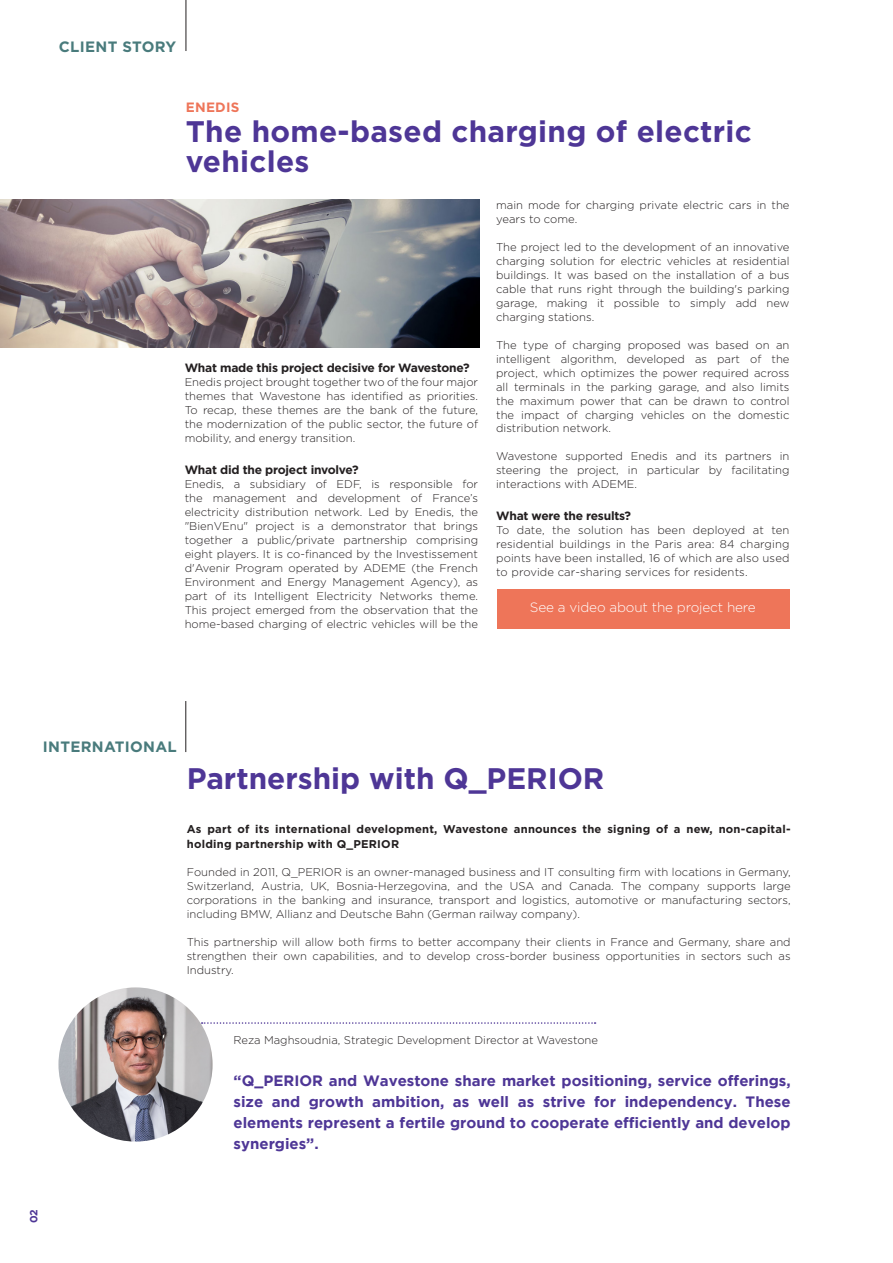
<style>
.page{position:relative;width:893px;height:1263px;background:#fff}
.page>*{position:absolute;margin:0;border:0;box-sizing:border-box;transform-origin:0 0}
.t1{font:700 29.7px/29.7px "Gotham";letter-spacing:.01em;color:#4e3696}
.t2{font:700 15px/21px "Gotham";color:#4e3696;text-align:justify}
.t3{font:700 15px "Gotham";letter-spacing:.02em;color:#497b7c}
.t4{font:300 13.5px "Gothamlight";letter-spacing:-.01em;color:#fff}
.t5{font:700 13.5px "Gotham";letter-spacing:.02em;color:#ee7559}
.t6{font:700 12px "Gotham";letter-spacing:-.02em;color:#231f20}
.t7{font:300 11.25px/14px "Gothamlight";color:#231f20;text-align:justify}
.t8{font:700 11.25px/15px "Gotham";letter-spacing:.02em;color:#231f20}
.t9{font:700 10.5px "Gotham";color:#4e3696}
</style>
<div class="page">
<div style="left:497px;top:589px;width:293px;height:40px;background:#ee7559"></div>
<hr style="left:186px;top:0;width:1px;height:51px;background:#231f20">
<img style="left:58px;top:987px;width:155px;height:154px;border-radius:77px">
<svg style="left:202px;top:1022px;width:394px;height:2px"></svg>
<hr style="left:186px;top:701px;width:1px;height:51px;background:#231f20">
<img style="left:0;top:199px;width:479px;height:149px">
<h2 class="t3" style="left:59px;top:38px;width:119px">CLIENT STORY</h2>
<p class="t5" style="left:186px;top:100px;width:55px">ENEDIS</p>
<h1 class="t1" style="left:186px;top:116px;width:568px">The home-based charging of electric vehicles</h1>
<p class="t6" style="left:185px;top:361px;width:286px">What made this project decisive for Wavestone?</p>
<p class="t7" style="left:185px;top:375px;width:295px">Enedis project brought together two of the four major themes that Wavestone has identified as priorities.<br>To recap, these themes are the bank of the future, the modernization of the public sector, the future of mobility, and energy transition.</p>
<p class="t6" style="left:185px;top:463px;width:176px">What did the project involve?</p>
<p class="t7" style="left:185px;top:477px;width:295px">Enedis, a subsidiary of EDF, is responsible for the management and development of France’s electricity distribution network. Led by Enedis, the "BienVEnu" project is a demonstrator that brings together a public/private partnership comprising eight players. It is co-financed by the Investissement d'Avenir Program operated by ADEME (the French Environment and Energy Management Agency), as part of its Intelligent Electricity Networks theme.<br>This project emerged from the observation that the home-based charging of electric vehicles will be the</p>
<p class="t7" style="left:496px;top:198px;width:295px">main mode for charging private electric cars in the years to come.</p>
<p class="t7" style="left:496px;top:240px;width:295px">The project led to the development of an innovative charging solution for electric vehicles at residential buildings. It was based on the installation of a bus cable that runs right through the building's parking garage, making it possible to simply add new charging stations.</p>
<p class="t7" style="left:496px;top:338px;width:295px">The type of charging proposed was based on an intelligent algorithm, developed as part of the project, which optimizes the power required across all terminals in the parking garage, and also limits the maximum power that can be drawn to control the impact of charging vehicles on the domestic distribution network.</p>
<p class="t7" style="left:496px;top:449px;width:295px">Wavestone supported Enedis and its partners in steering the project, in particular by facilitating interactions with ADEME.</p>
<p class="t6" style="left:496px;top:509px;width:136px">What were the results?</p>
<p class="t7" style="left:496px;top:523px;width:295px">To date, the solution has been deployed at ten residential buildings in the Paris area: 84 charging points have been installed, 16 of which are also used to provide car-sharing services for residents.</p>
<p class="t4" style="left:530px;top:600px;width:227px">See a video about the project here</p>
<h2 class="t3" style="left:43px;top:738px;width:135px">INTERNATIONAL</h2>
<h1 class="t1" style="left:187px;top:762px;width:419px">Partnership with Q_PERIOR</h1>
<p class="t8" style="left:187px;top:821px;width:605px">As part of its international development, Wavestone announces the signing of a new, non-capital&shy;holding partnership with Q_PERIOR</p>
<p class="t7" style="left:187px;top:865px;width:605px">Founded in 2011, Q_PERIOR is an owner-managed business and IT consulting firm with locations in Germany, Switzerland, Austria, UK, Bosnia-Herzegovina, and the USA and Canada. The company supports large corporations in the banking and insurance, transport and logistics, automotive or manufacturing sectors, including BMW, Allianz and Deutsche Bahn (German railway company).</p>
<p class="t7" style="left:187px;top:935px;width:605px">This partnership will allow both firms to better accompany their clients in France and Germany, share and strengthen their own capabilities, and to develop cross-border business opportunities in sectors such as Industry.</p>
<p class="t9" style="left:28px;top:1223px;width:16px;rotate:-90deg">02</p>
<p class="t7" style="left:234px;top:1032px;width:366px">Reza Maghsoudnia, Strategic Development Director at Wavestone</p>
<h2 class="t2" style="left:234px;top:1069px;width:559px">“Q_PERIOR and Wavestone share market positioning, service offerings, size and growth ambition, as well as strive for independency. These elements represent a fertile ground to cooperate efficiently and develop synergies”.</h2>
</div>
